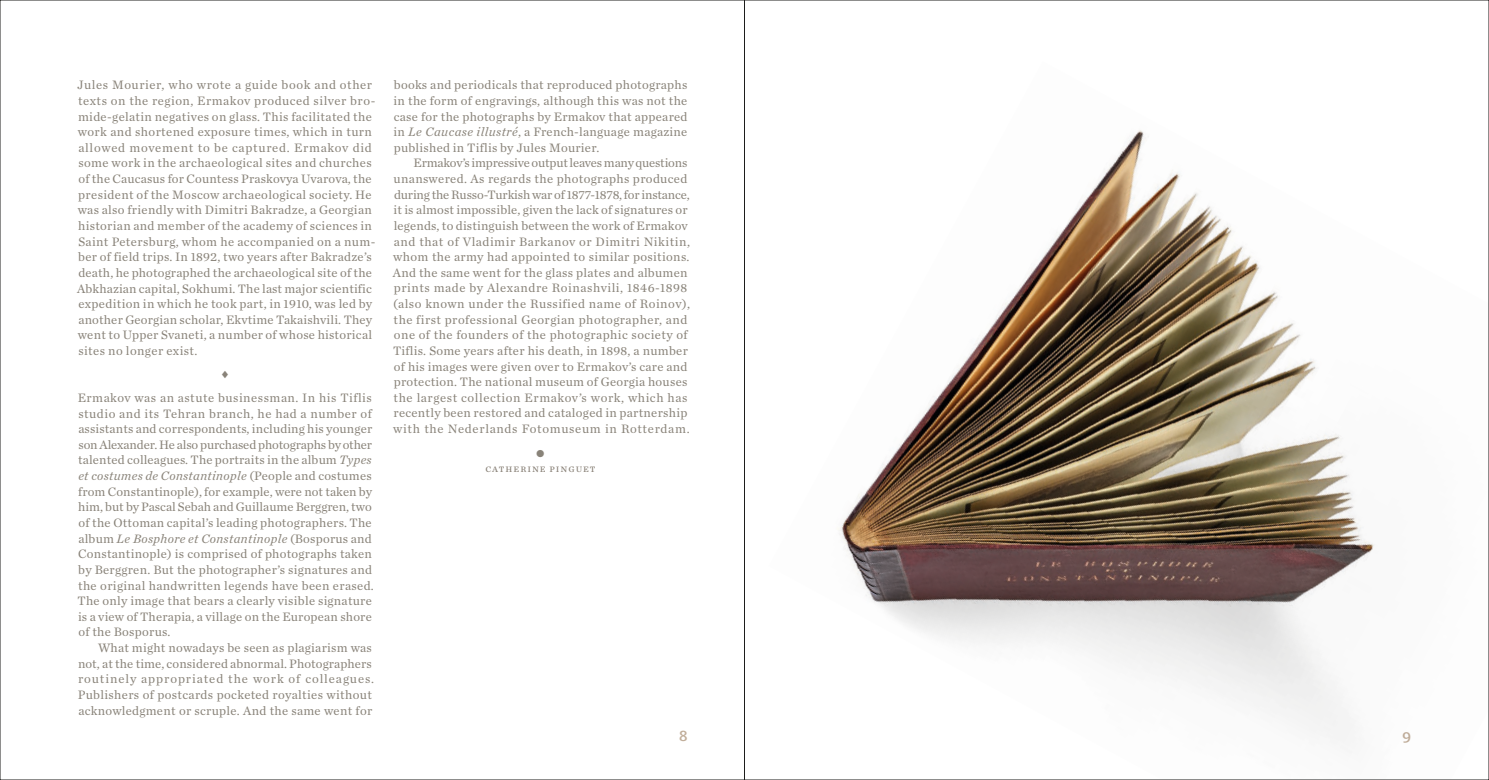
<style>
.page{position:relative;width:1489px;height:780px;background:#fff}
.page>*{position:absolute;margin:0;border:0;box-sizing:border-box;transform-origin:0 0}
.t1{font:600 17.5px "Radcliffe Text";color:#c1ae9a}
.t2{font:12.75px/15.6px "Chronicle Text G1";letter-spacing:.02em;color:#898379}
.t3{font:11.25px "Chronicle Text G1";color:#898379}
.t4{font:700 11.25px "Chronicle Text G1";color:#898379}
.t5{font:10.62px "Chronicle Text G1";letter-spacing:.09em;color:#888076}
.s1{font-style:italic}
</style>
<div class="page">
<img style="left:838px;top:130px;width:537px;height:613px">
<hr style="left:744px;top:0;width:1px;height:780px;background:#1d1d1b">
<p class="t2" style="left:77px;top:76px;width:300px">Jules Mourier, who wrote a guide book and other texts on the region, Ermakov produced silver bro&shy;mide-gelatin negatives on glass. This facilitated the work and shortened exposure times, which in turn allowed movement to be captured. Ermakov did some work in the archaeological sites and churches of the Caucasus for Countess Praskovya Uvarova, the president of the Moscow archaeological society. He was also friendly with Dimitri Bakradze, a Georgian historian and member of the academy of sciences in Saint Petersburg, whom he accompanied on a num&shy;ber of field trips. In 1892, two years after Bakradze’s death, he photographed the archaeological site of the Abkhazian capital, Sokhumi. The last major scientific expedition in which he took part, in 1910, was led by another Georgian scholar, Ekvtime Takaishvili. They went to Upper Svaneti, a number of whose historical sites no longer exist.</p>
<p class="t3" style="left:221px;top:365px;width:9px">♦</p>
<p class="t2" style="left:77px;top:389px;width:298px">Ermakov was an astute businessman. In his Tiflis studio and its Tehran branch, he had a number of assistants and correspondents, including his younger son Alexander. He also purchased photographs by other talented colleagues. The portraits in the album <span class="s1">Types et costumes de Constantinople</span> (People and costumes from Constantinople), for example, were not taken by him, but by Pascal Sebah and Guillaume Berggren, two of the Ottoman capital’s leading photographers. The album <span class="s1">Le Bosphore et Constantinople</span> (Bosporus and Constantinople) is comprised of photographs taken by Berggren. But the photographer’s signatures and the original handwritten legends have been erased.<br>The only image that bears a clearly visible signature is a view of Therapia, a village on the European shore of the Bosporus.</p>
<p class="t2" style="left:78px;top:639px;width:298px;text-indent:20px">What might nowadays be seen as plagiarism was not, at the time, considered abnormal. Photographers routinely appropriated the work of colleagues.<br>Publishers of postcards pocketed royalties without acknowledgment or scruple. And the same went for</p>
<p class="t2" style="left:393px;top:76px;width:295px;text-align:justify">books and periodicals that reproduced photographs in the form of engravings, although this was not the case for the photographs by Ermakov that appeared in <span class="s1">Le Caucase illustré</span>, a French-language magazine published in Tiflis by Jules Mourier.</p>
<p class="t2" style="left:393px;top:155px;width:299px;text-indent:21px">Ermakov’s impressive output leaves many questions unanswered. As regards the photographs produced during the Russo-Turkish war of 1877-1878, for instance, it is almost impossible, given the lack of signatures or legends, to distinguish between the work of Ermakov and that of Vladimir Barkanov or Dimitri Nikitin, whom the army had appointed to similar positions.<br>And the same went for the glass plates and albumen prints made by Alexandre Roinashvili, 1846-1898 (also known under the Russified name of Roinov), the first professional Georgian photographer, and one of the founders of the photographic society of Tiflis. Some years after his death, in 1898, a number of his images were given over to Ermakov’s care and protection. The national museum of Georgia houses the largest collection Ermakov’s work, which has recently been restored and cataloged in partnership with the Nederlands Fotomuseum in Rotterdam.</p>
<p class="t4" style="left:536px;top:444px;width:10px">•</p>
<p class="t5" style="left:485px;top:460px;width:111px">catherine pinguet</p>
<h1 class="t1" style="left:679px;top:724px;width:10px">8</h1>
<h1 class="t1" style="left:1402px;top:724px;width:10px">9</h1>
</div>
